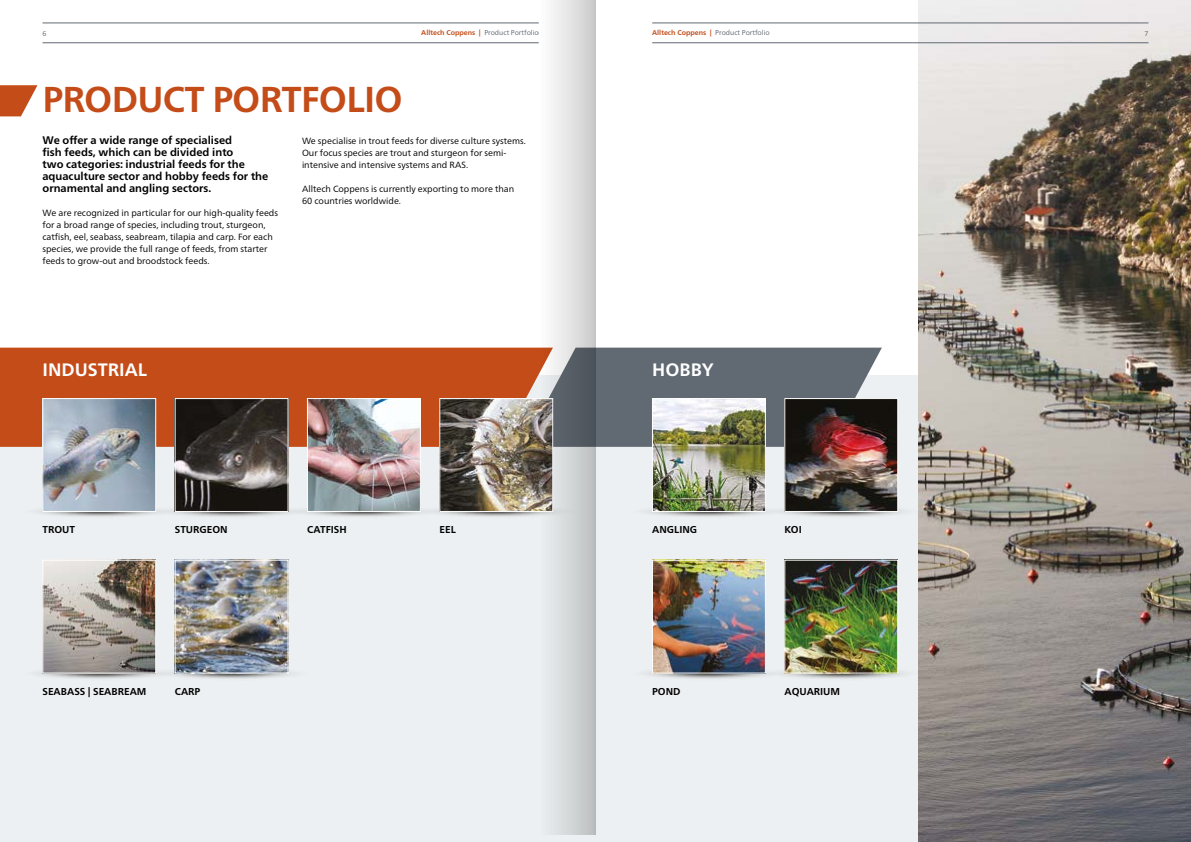
<style>
.page{position:relative;width:1191px;height:842px;background:#fff}
.page>*{position:absolute;margin:0;border:0;box-sizing:border-box;transform-origin:0 0}
.t1{font:700 36px "Frutiger Neue LTW1 G";letter-spacing:-.02em;color:#c44c18}
.t2{font:700 18px "Frutiger Neue LTW1 G";color:#fff}
.t3{font:700 11px/12px "Frutiger Neue LTW1 G";color:#000}
.t4{font:700 10px "Frutiger Neue LTW1 G";color:#000}
.t5{font:9px/12px "Frutiger Neue LTW1 G";color:#000}
.t6{font:7px "Frutiger Neue LTW1 G";color:#616972}
.s1{font-weight:700;color:#c44c18}
</style>
<div class="page">
<div style="left:0;top:376px;width:1191px;height:466px;background:#edf0f2"></div>
<img style="left:918px;top:0;width:273px;height:842px">
<img style="left:647px;top:510px;width:105px;height:7px">
<img style="left:647px;top:672px;width:105px;height:7px">
<img style="left:752px;top:505px;width:180px;height:13px">
<img style="left:752px;top:666px;width:180px;height:14px">
<img style="left:38px;top:510px;width:103px;height:7px">
<img style="left:38px;top:666px;width:103px;height:13px">
<img style="left:141px;top:505px;width:133px;height:12px">
<img style="left:141px;top:666px;width:150px;height:13px">
<img style="left:274px;top:505px;width:132px;height:12px">
<img style="left:406px;top:509px;width:133px;height:8px">
<div style="left:0;top:348px;width:522px;height:99px;background:#c44c18"></div>
<svg style="left:522px;top:348px;width:360px;height:99px"></svg>
<img style="left:45px;top:400px;width:109px;height:110px">
<div style="left:43px;top:398px;width:113px;height:114px;border:1px solid #fff"></div>
<img style="left:45px;top:562px;width:109px;height:109px">
<div style="left:43px;top:560px;width:113px;height:113px;border:1px solid #fff"></div>
<img style="left:654px;top:400px;width:109px;height:110px">
<div style="left:652px;top:398px;width:113px;height:114px;border:1px solid #fff"></div>
<img style="left:309px;top:400px;width:109px;height:110px">
<div style="left:307px;top:398px;width:113px;height:114px;border:1px solid #fff"></div>
<img style="left:654px;top:562px;width:109px;height:109px">
<div style="left:652px;top:560px;width:113px;height:113px;border:1px solid #fff"></div>
<img style="left:177px;top:400px;width:109px;height:110px">
<div style="left:175px;top:398px;width:113px;height:114px;border:1px solid #fff"></div>
<img style="left:177px;top:562px;width:109px;height:109px">
<div style="left:175px;top:560px;width:113px;height:113px;border:1px solid #fff"></div>
<img style="left:786px;top:400px;width:110px;height:110px">
<div style="left:784px;top:398px;width:114px;height:114px;border:1px solid #fff"></div>
<img style="left:441px;top:400px;width:98px;height:110px">
<div style="left:439px;top:398px;width:114px;height:114px;border:1px solid #fff"></div>
<img style="left:786px;top:562px;width:110px;height:109px">
<div style="left:784px;top:560px;width:114px;height:113px;border:1px solid #fff"></div>
<svg style="left:539px;top:0;width:56px;height:835px"></svg>
<svg style="left:0;top:85px;width:38px;height:31px"></svg>
<hr style="left:43px;top:43px;width:496px;height:1px;background:#616972">
<hr style="left:652px;top:43px;width:496px;height:1px;background:#616972">
<hr style="left:43px;top:23px;width:496px;height:1px;background:#616972">
<hr style="left:652px;top:23px;width:496px;height:1px;background:#616972">
<p class="t6" style="left:421px;top:28px;width:119px"><span class="s1">Alltech Coppens |</span> Product Portfolio</p>
<p class="t6" style="left:652px;top:28px;width:119px"><span class="s1">Alltech Coppens |</span> Product Portfolio</p>
<p class="t6" style="left:43px;top:28px;width:6px">6</p>
<p class="t6" style="left:1144px;top:28px;width:6px">7</p>
<h1 class="t1" style="left:43px;top:74px;width:362px">PRODUCT PORTFOLIO</h1>
<p class="t3" style="left:43px;top:133px;width:227px">We offer a wide range of specialised<br>fish feeds, which can be divided into<br>two categories: industrial feeds for the aquaculture sector and hobby feeds for the ornamental and angling sectors.</p>
<p class="t5" style="left:43px;top:206px;width:237px">We are recognized in particular for our high-quality feeds for a broad range of species, including trout, sturgeon, catfish, eel, seabass, seabream, tilapia and carp. For each species, we provide the full range of feeds, from starter feeds to grow-out and broodstock feeds.</p>
<p class="t5" style="left:302px;top:134px;width:225px">We specialise in trout feeds for diverse culture systems.<br>Our focus species are trout and sturgeon for semi&shy;intensive and intensive systems and RAS.</p>
<p class="t5" style="left:302px;top:182px;width:214px">Alltech Coppens is currently exporting to more than<br>60 countries worldwide.</p>
<h2 class="t2" style="left:43px;top:356px;width:106px">INDUSTRIAL</h2>
<h2 class="t2" style="left:652px;top:356px;width:63px">HOBBY</h2>
<p class="t4" style="left:43px;top:522px;width:34px">TROUT</p>
<p class="t4" style="left:652px;top:522px;width:46px">ANGLING</p>
<p class="t4" style="left:175px;top:522px;width:54px">STURGEON</p>
<p class="t4" style="left:784px;top:522px;width:19px">KOI</p>
<p class="t4" style="left:307px;top:522px;width:41px">CATFISH</p>
<p class="t4" style="left:439px;top:522px;width:18px">EEL</p>
<p class="t4" style="left:43px;top:684px;width:105px">SEABASS | SEABREAM</p>
<p class="t4" style="left:652px;top:684px;width:30px">POND</p>
<p class="t4" style="left:175px;top:684px;width:27px">CARP</p>
<p class="t4" style="left:784px;top:684px;width:57px">AQUARIUM</p>
</div>
